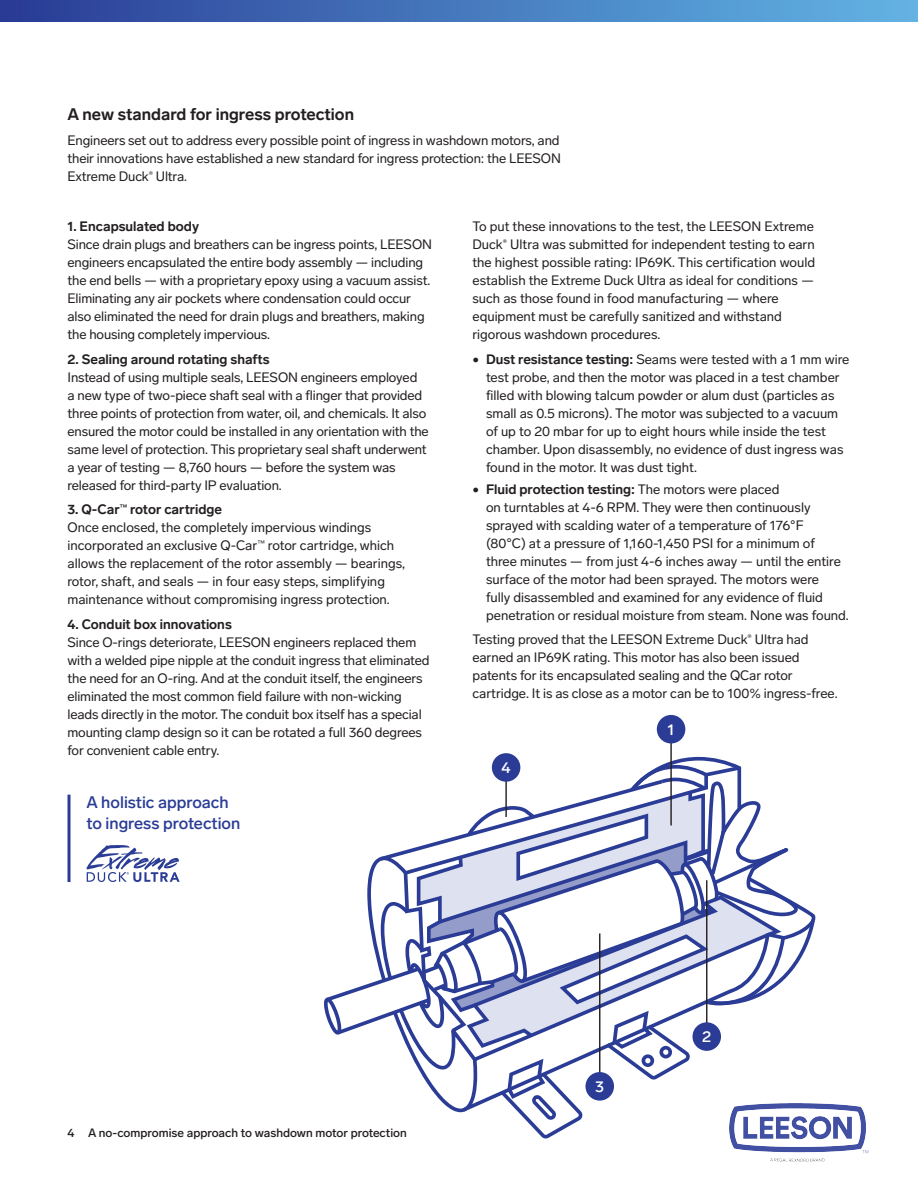
<style>
.page{position:relative;width:918px;height:1188px;background:#fff}
.page>*{position:absolute;margin:0;border:0;box-sizing:border-box;transform-origin:0 0}
.Body_Text_-_Lab_Grotesque_10pt{font:500 16.5px/21px "Lab Grotesque";color:#2a3c95}
.BODY_Lab_Grotesque_Regular_10pt_BULLET{font:700 16.5px "Lab Grotesque";color:#231f20}
.Body_Text_-_Lab_Grotesque_10pt-2{font:500 15.6px "Lab Grotesque";color:#fff}
.BODY_Lab_Grotesque_Regular_10pt_BULLET-2{font:13.5px/18px "Lab Grotesque";letter-spacing:-.01em;color:#231f20}
.BODY_Lab_Grotesque_Regular_10pt_BULLET-3{font:700 13.5px "Lab Grotesque";color:#231f20}
.Red_Section_Header_18_20{font:500 12px "Lab Grotesque";color:#231f20}
.s1{font-weight:700}
</style>
<div class="page">
<img style="left:730px;top:1104px;width:139px;height:58px">
<div style="left:0;top:0;width:918px;height:22px;background:linear-gradient(to right,#293c95,#62b5e5)"></div>
<svg style="left:86px;top:845px;width:94px;height:37px"></svg>
<hr style="left:68px;top:795px;width:2px;height:87px;background:#2a3c95">
<svg style="left:324px;top:757px;width:491px;height:382px"></svg>
<hr style="left:599px;top:933px;width:1px;height:153px;background:#231f20">
<div style="left:585px;top:1072px;width:29px;height:29px;background:#2a3c95;border-radius:50%"></div>
<hr style="left:706px;top:880px;width:1px;height:153px;background:#231f20">
<div style="left:692px;top:1022px;width:29px;height:29px;background:#2a3c95;border-radius:50%"></div>
<hr style="left:505px;top:777px;width:2px;height:40px;background:#231f20">
<div style="left:492px;top:753px;width:28px;height:29px;background:#2a3c95;border-radius:50%"></div>
<hr style="left:670px;top:739px;width:2px;height:86px;background:#231f20">
<div style="left:657px;top:715px;width:28px;height:28px;background:#2a3c95;border-radius:50%"></div>
<p class="BODY_Lab_Grotesque_Regular_10pt_BULLET" style="left:68px;top:103px;width:288px">A new standard for ingress protection</p>
<p class="BODY_Lab_Grotesque_Regular_10pt_BULLET-2" style="left:68px;top:131px;width:495px;text-align:justify">Engineers set out to address every possible point of ingress in washdown motors, and their innovations have established a new standard for ingress protection: the LEESON Extreme Duck<sup>®</sup> Ultra.</p>
<p class="BODY_Lab_Grotesque_Regular_10pt_BULLET-3" style="left:68px;top:217px;width:133px">1. Encapsulated body</p>
<p class="BODY_Lab_Grotesque_Regular_10pt_BULLET-2" style="left:68px;top:235px;width:366px">Since drain plugs and breathers can be ingress points, LEESON engineers encapsulated the entire body assembly — including the end bells — with a proprietary epoxy using a vacuum assist.<br>Eliminating any air pockets where condensation could occur also eliminated the need for drain plugs and breathers, making the housing completely impervious.</p>
<p class="BODY_Lab_Grotesque_Regular_10pt_BULLET-3" style="left:68px;top:349px;width:204px">2. Sealing around rotating shafts</p>
<p class="BODY_Lab_Grotesque_Regular_10pt_BULLET-2" style="left:68px;top:367px;width:363px">Instead of using multiple seals, LEESON engineers employed<br>a new type of two-piece shaft seal with a flinger that provided three points of protection from water, oil, and chemicals. It also ensured the motor could be installed in any orientation with the same level of protection. This proprietary seal shaft underwent a year of testing — 8,760 hours — before the system was released for third-party IP evaluation.</p>
<p class="BODY_Lab_Grotesque_Regular_10pt_BULLET-3" style="left:68px;top:500px;width:156px">3. Q-Car<sup>™</sup> rotor cartridge</p>
<p class="BODY_Lab_Grotesque_Regular_10pt_BULLET-2" style="left:68px;top:518px;width:339px">Once enclosed, the completely impervious windings incorporated an exclusive Q-Car<sup>™</sup> rotor cartridge, which allows the replacement of the rotor assembly — bearings, rotor, shaft, and seals — in four easy steps, simplifying maintenance without compromising ingress protection.</p>
<p class="BODY_Lab_Grotesque_Regular_10pt_BULLET-3" style="left:68px;top:615px;width:166px">4. Conduit box innovations</p>
<p class="BODY_Lab_Grotesque_Regular_10pt_BULLET-2" style="left:68px;top:633px;width:364px">Since O-rings deteriorate, LEESON engineers replaced them with a welded pipe nipple at the conduit ingress that eliminated the need for an O-ring. And at the conduit itself, the engineers eliminated the most common field failure with non-wicking leads directly in the motor. The conduit box itself has a special mounting clamp design so it can be rotated a full 360 degrees for convenient cable entry.</p>
<p class="Body_Text_-_Lab_Grotesque_10pt" style="left:87px;top:791px;width:155px">A holistic approach to ingress protection</p>
<p class="BODY_Lab_Grotesque_Regular_10pt_BULLET-2" style="left:472px;top:217px;width:344px">To put these innovations to the test, the LEESON Extreme Duck<sup>®</sup> Ultra was submitted for independent testing to earn the highest possible rating: IP69K. This certification would establish the Extreme Duck Ultra as ideal for conditions — such as those found in food manufacturing — where equipment must be carefully sanitized and withstand rigorous washdown procedures.</p>
<p class="BODY_Lab_Grotesque_Regular_10pt_BULLET-2" style="left:486px;top:350px;width:365px;text-indent:-14px">• <span class="s1">Dust resistance testing:</span> Seams were tested with a 1 mm wire test probe, and then the motor was placed in a test chamber filled with blowing talcum powder or alum dust (particles as small as 0.5 microns). The motor was subjected to a vacuum of up to 20 mbar for up to eight hours while inside the test chamber. Upon disassembly, no evidence of dust ingress was found in the motor. It was dust tight.</p>
<p class="BODY_Lab_Grotesque_Regular_10pt_BULLET-2" style="left:486px;top:479px;width:364px;text-indent:-14px">• <span class="s1">Fluid protection testing:</span> The motors were placed<br>on turntables at 4-6 RPM. They were then continuously sprayed with scalding water of a temperature of 176°F<br>(80°C) at a pressure of 1,160-1,450 PSI for a minimum of three minutes — from just 4-6 inches away — until the entire surface of the motor had been sprayed. The motors were<br>fully disassembled and examined for any evidence of fluid penetration or residual moisture from steam. None was found.</p>
<p class="BODY_Lab_Grotesque_Regular_10pt_BULLET-2" style="left:472px;top:630px;width:367px">Testing proved that the LEESON Extreme Duck<sup>®</sup> Ultra had earned an IP69K rating. This motor has also been issued patents for its encapsulated sealing and the QCar rotor cartridge. It is as close as a motor can be to 100% ingress-free.</p>
<p class="Body_Text_-_Lab_Grotesque_10pt-2" style="left:502px;top:757px;width:11px">4</p>
<p class="Body_Text_-_Lab_Grotesque_10pt-2" style="left:668px;top:719px;width:9px">1</p>
<p class="Red_Section_Header_18_20" style="left:68px;top:1124px;width:8px">4</p>
<p class="Red_Section_Header_18_20" style="left:88px;top:1124px;width:320px">A no-compromise approach to washdown motor protection</p>
<p class="Body_Text_-_Lab_Grotesque_10pt-2" style="left:595px;top:1076px;width:10px">3</p>
<p class="Body_Text_-_Lab_Grotesque_10pt-2" style="left:702px;top:1026px;width:11px">2</p>
</div>
